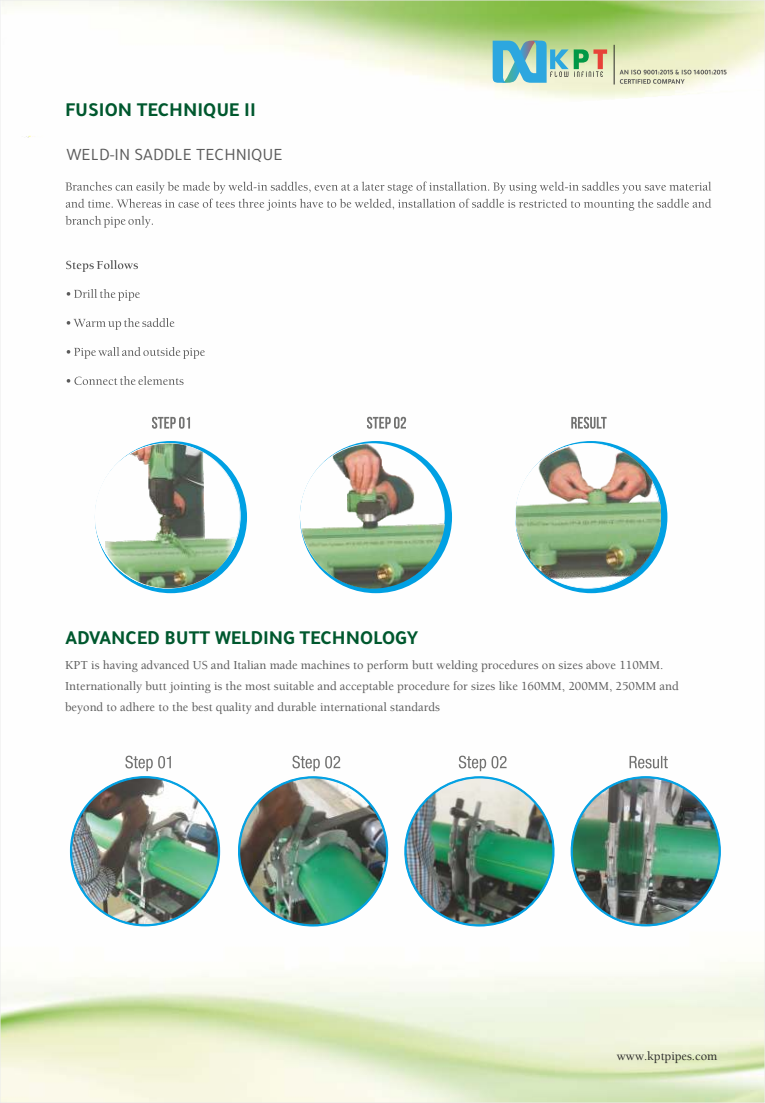
<style>
.page{position:relative;width:765px;height:1103px;background:#fff}
.page>*{position:absolute;margin:0;border:0;box-sizing:border-box;transform-origin:0 0}
.t1{font:700 20px "Tajawal";color:#00582e}
.t2{font:17.5px "Tajawal";color:#5b5b5b}
.t3{font:12.5px/21.1px "Balaram";color:#5b5b5b}
.t4{font:12.5px "Balaram";color:#2b2a29}
</style>
<div class="page">
<img style="left:2px;top:847px;width:761px;height:253px">
<img style="left:2px;top:2px;width:761px;height:135px">
<svg style="left:493px;top:41px;width:114px;height:42px;background:#8ec2b9"></svg>
<svg style="left:65px;top:182px;width:646px;height:203px"></svg>
<div style="left:95px;top:441px;width:152px;height:152px;background:#00a0e3;border-radius:50%"></div>
<svg style="left:95px;top:443px;width:146px;height:112px"></svg>
<img style="left:105px;top:444px;width:132px;height:144px">
<img style="left:299px;top:443px;width:150px;height:150px">
<img style="left:516px;top:444px;width:54px;height:144px">
<svg style="left:367px;top:417px;width:39px;height:12px"></svg>
<svg style="left:152px;top:417px;width:38px;height:12px"></svg>
<img style="left:235px;top:755px;width:156px;height:171px">
<img style="left:70px;top:755px;width:150px;height:171px">
<img style="left:402px;top:755px;width:155px;height:171px">
<svg style="left:570px;top:230px;width:151px;height:872px"></svg>
<svg style="left:613px;top:44px;width:114px;height:41px;background:#dfe2bf"></svg>
<h1 class="t1" style="left:65px;top:103px;width:192px">FUSION TECHNIQUE II</h1>
<h2 class="t2" style="left:66px;top:149px;width:218px">WELD-IN SADDLE TECHNIQUE</h2>
<h1 class="t1" style="left:65px;top:631px;width:354px">ADVANCED BUTT WELDING TECHNOLOGY</h1>
<p class="t3" style="left:65px;top:654px;width:615px">KPT is having advanced US and Italian made machines to perform butt welding procedures on sizes above 110MM.<br>Internationally butt jointing is the most suitable and acceptable procedure for sizes like 160MM, 200MM, 250MM and beyond to adhere to the best quality and durable international standards</p>
<p class="t4" style="left:617px;top:1047px;width:102px">www.kptpipes.com</p>
</div>
